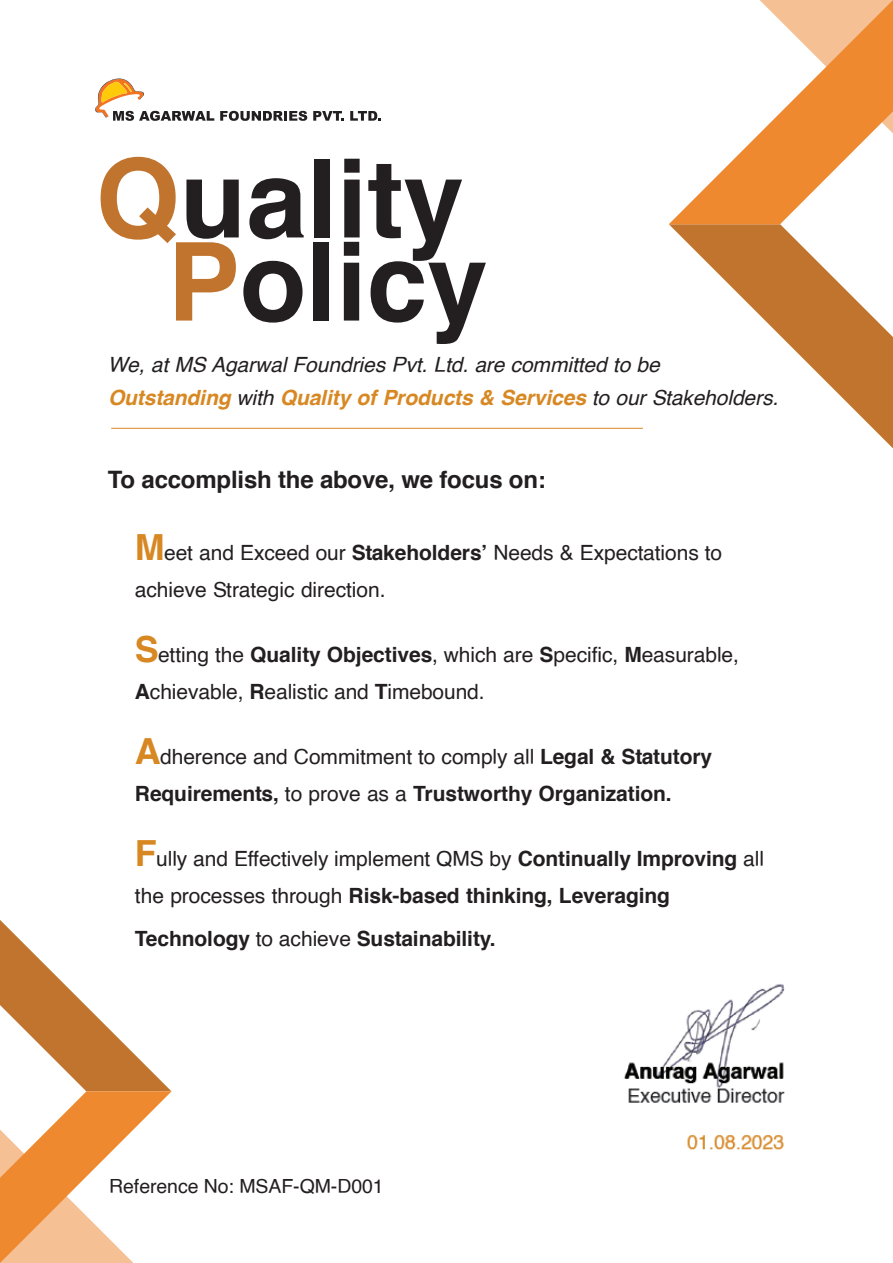
<style>
.page{position:relative;width:893px;height:1263px;background:#fff}
.page>*{position:absolute;margin:0;border:0;box-sizing:border-box;transform-origin:0 0}
.t1{font:700 108.75px/83.1px "Helvetica";color:#231f20;text-align:right}
.t2{font:700 24px "Helvetica";letter-spacing:-.005em;color:#231f20}
.t3{font:21px/37.7px "Helvetica";letter-spacing:-.005em;color:#231f20}
.t4{font:700 21px/37.5px "Helvetica";letter-spacing:-.005em;color:#231f20}
.t5{font:italic 21px/33.2px "Helvetica";letter-spacing:-.005em;color:#231f20}
.t6{font:19.5px "Helvetica";letter-spacing:-.005em;color:#231f20}
.s1{color:#c1742d}
.s2{font-weight:700;color:#d88823}
.s3{font-weight:700;font-size:36px;color:#d88823}
.s4{font-weight:700}
.s5{font-size:36px;color:#d88823}
.s6{font-weight:400}
</style>
<div class="page">
<svg style="left:0;top:920px;width:172px;height:343px"></svg>
<svg style="left:669px;top:224px;width:224px;height:224px"></svg>
<svg style="left:669px;top:0;width:224px;height:224px"></svg>
<svg style="left:95px;top:78px;width:119px;height:43px"></svg>
<svg style="left:220px;top:111px;width:87px;height:10px"></svg>
<svg style="left:313px;top:111px;width:31px;height:10px"></svg>
<svg style="left:350px;top:111px;width:31px;height:10px"></svg>
<hr style="left:111px;top:428px;width:532px;height:1px;background:#d88823">
<img style="left:624px;top:984px;width:161px;height:166px">
<h1 class="t1" style="left:95px;top:159px;width:394px"><span class="s1">Q</span>uality<br><span class="s1">P</span>olicy</h1>
<p class="t5" style="left:108px;top:348px;width:672px">We, at MS Agarwal Foundries Pvt. Ltd. are committed to be<br><span class="s2">Outstanding</span> with <span class="s2">Quality of Products &amp; Services</span> to our Stakeholders.</p>
<p class="t2" style="left:108px;top:460px;width:439px">To accomplish the above, we focus on:</p>
<p class="t3" style="left:135px;top:534px;width:589px"><span class="s3">M</span>eet and Exceed our <span class="s4">Stakeholders’</span> Needs &amp; Expectations to achieve Strategic direction.</p>
<p class="t3" style="left:135px;top:636px;width:606px"><span class="s3">S</span>etting the <span class="s4">Quality Objectives</span>, which are <span class="s4">S</span>pecific, <span class="s4">M</span>easurable,<br><span class="s4">A</span>chievable, <span class="s4">R</span>ealistic and <span class="s4">T</span>imebound.</p>
<p class="t4" style="left:135px;top:738px;width:579px"><span class="s5">A</span><span class="s6">dherence and Commitment to comply all</span> Legal &amp; Statutory<br>Requirements, <span class="s6">to prove as a</span> Trustworthy Organization.</p>
<p class="t3" style="left:135px;top:840px;width:631px"><span class="s3">F</span>ully and Effectively implement QMS by <span class="s4">Continually Improving</span> all the processes through <span class="s4">Risk-based thinking, Leveraging</span></p>
<p class="t4" style="left:135px;top:920px;width:362px">Technology <span class="s6">to achieve</span> Sustainability.</p>
<p class="t6" style="left:109px;top:1171px;width:276px">Reference No: MSAF-QM-D001</p>
</div>
